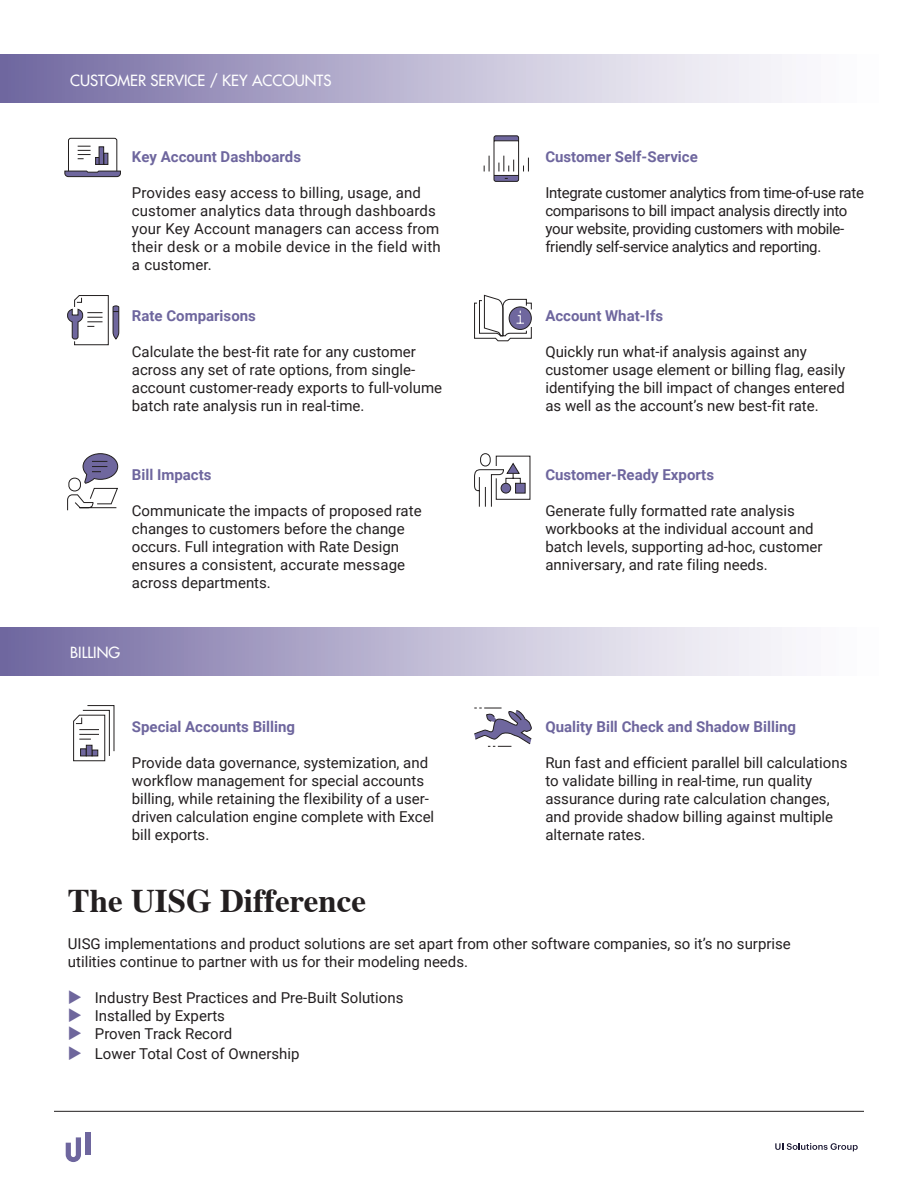
<style>
.page{position:relative;width:918px;height:1188px;background:#fff}
.page>*{position:absolute;margin:0;border:0;box-sizing:border-box;transform-origin:0 0}
.t1{font:700 33px "Times";color:#231f20}
.t2{font:15px/18px "Roboto";color:#231f20}
.t3{font:15px/18px "Roboto";letter-spacing:-.02em;color:#231f20}
.t4{font:700 15px "Roboto";color:#6e669e}
.t5{font:500 15px "Futura Std";color:#fff}
</style>
<div class="page">
<svg style="left:775px;top:1143px;width:83px;height:8px"></svg>
<div style="left:86px;top:1132px;width:5px;height:23px;background:#6e669e"></div>
<svg style="left:66px;top:1137px;width:15px;height:25px"></svg>
<hr style="left:54px;top:1111px;width:810px;height:1px;background:#221f1f">
<div style="left:0;top:55px;width:918px;height:48px;background:linear-gradient(to right,#766da4,#fff)"></div>
<div style="left:0;top:627px;width:918px;height:48px;background:linear-gradient(to right,#766da4,#fff)"></div>
<svg style="left:67px;top:295px;width:53px;height:50px"></svg>
<svg style="left:474px;top:294px;width:58px;height:48px"></svg>
<svg style="left:67px;top:453px;width:51px;height:58px"></svg>
<svg style="left:73px;top:705px;width:42px;height:57px"></svg>
<svg style="left:474px;top:707px;width:58px;height:40px"></svg>
<svg style="left:483px;top:135px;width:46px;height:47px"></svg>
<svg style="left:64px;top:138px;width:57px;height:39px"></svg>
<svg style="left:474px;top:453px;width:57px;height:54px"></svg>
<p class="t5" style="left:70px;top:71px;width:263px">CUSTOMER SERVICE / KEY ACCOUNTS</p>
<p class="t4" style="left:132px;top:146px;width:171px">Key Account Dashboards</p>
<p class="t2" style="left:132px;top:183px;width:311px">Provides easy access to billing, usage, and customer analytics data through dashboards your Key Account managers can access from their desk or a mobile device in the field with a customer.</p>
<p class="t4" style="left:132px;top:305px;width:126px">Rate Comparisons</p>
<p class="t2" style="left:132px;top:342px;width:312px">Calculate the best-fit rate for any customer across any set of rate options, from single&shy;account customer-ready exports to full-volume batch rate analysis run in real-time.</p>
<p class="t4" style="left:132px;top:464px;width:81px">Bill Impacts</p>
<p class="t2" style="left:132px;top:501px;width:291px">Communicate the impacts of proposed rate changes to customers before the change occurs. Full integration with Rate Design ensures a consistent, accurate message across departments.</p>
<p class="t5" style="left:70px;top:643px;width:52px">BILLING</p>
<p class="t4" style="left:132px;top:716px;width:165px">Special Accounts Billing</p>
<p class="t2" style="left:132px;top:753px;width:304px">Provide data governance, systemization, and workflow management for special accounts billing, while retaining the flexibility of a user&shy;driven calculation engine complete with Excel bill exports.</p>
<p class="t4" style="left:545px;top:146px;width:154px">Customer Self-Service</p>
<p class="t3" style="left:545px;top:183px;width:320px">Integrate customer analytics from time-of-use rate comparisons to bill impact analysis directly into your website, providing customers with mobile&shy;friendly self-service analytics and reporting.</p>
<p class="t4" style="left:545px;top:305px;width:119px">Account What-Ifs</p>
<p class="t2" style="left:545px;top:342px;width:301px">Quickly run what-if analysis against any customer usage element or billing flag, easily identifying the bill impact of changes entered as well as the account’s new best-fit rate.</p>
<p class="t4" style="left:545px;top:464px;width:170px">Customer-Ready Exports</p>
<p class="t2" style="left:545px;top:501px;width:279px">Generate fully formatted rate analysis workbooks at the individual account and batch levels, supporting ad-hoc, customer anniversary, and rate filing needs.</p>
<p class="t4" style="left:545px;top:716px;width:252px">Quality Bill Check and Shadow Billing</p>
<p class="t2" style="left:545px;top:753px;width:304px">Run fast and efficient parallel bill calculations to validate billing in real-time, run quality assurance during rate calculation changes, and provide shadow billing against multiple alternate rates.</p>
<h1 class="t1" style="left:68px;top:869px;width:300px">The UISG Difference</h1>
<p class="t2" style="left:68px;top:935px;width:724px">UISG implementations and product solutions are set apart from other software companies, so it’s no surprise utilities continue to partner with us for their modeling needs.</p>
<p class="t2" style="left:95px;top:989px;width:310px">Industry Best Practices and Pre-Built Solutions<br>Installed by Experts<br>Proven Track Record</p>
<p class="t2" style="left:95px;top:1044px;width:206px">Lower Total Cost of Ownership</p>
</div>
